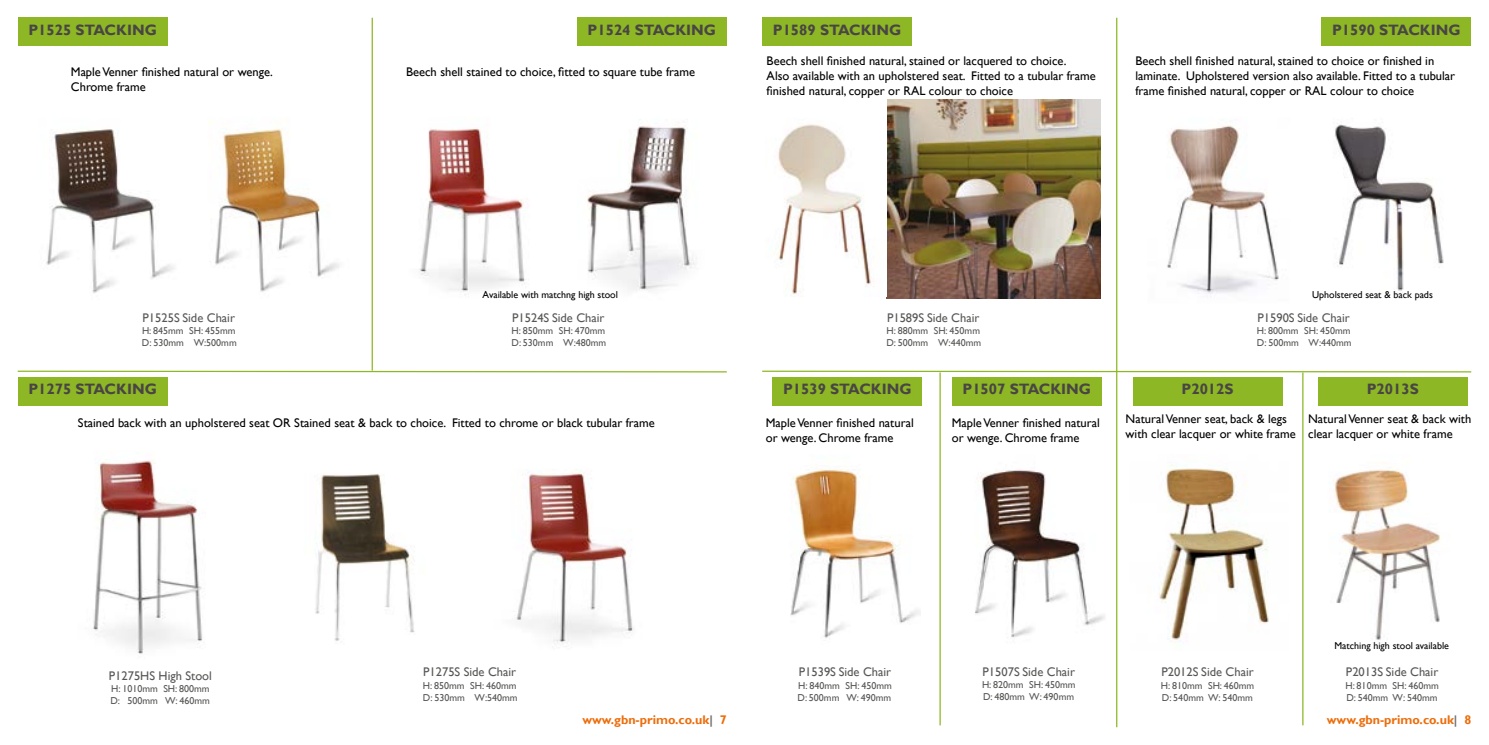
<style>
.page{position:relative;width:1489px;height:745px;background:#fff}
.page>*{position:absolute;margin:0;border:0;box-sizing:border-box;transform-origin:0 0}
.t1{font:700 15px "Gill Sans";color:#494545}
.t2{font:12.5px/15px "Gill Sans";color:#000}
.t3{font:12.5px "Gill Sans";color:#575756}
.t4{font:700 12.5px "Gill Sans";color:#ed6d0a}
.t5{font:10px/12px "Gill Sans";color:#575756}
.t6{font:10px "Gill Sans";color:#000}
.s1{color:#706f6f}
</style>
<div class="page">
<img style="left:209px;top:121px;width:130px;height:171px">
<hr style="left:371px;top:18px;width:2px;height:352px;background:#8db724">
<svg style="left:17px;top:370px;width:710px;height:3px"></svg>
<div style="left:18px;top:376px;width:149px;height:29px;background:#8db724"></div>
<img style="left:93px;top:460px;width:110px;height:194px">
<img style="left:315px;top:474px;width:100px;height:167px">
<img style="left:516px;top:471px;width:117px;height:174px">
<div style="left:18px;top:18px;width:149px;height:28px;background:#8db724"></div>
<div style="left:577px;top:18px;width:149px;height:28px;background:#8db724"></div>
<img style="left:46px;top:129px;width:128px;height:164px">
<img style="left:587px;top:125px;width:108px;height:166px">
<img style="left:419px;top:128px;width:110px;height:167px">
<img style="left:886px;top:99px;width:214px;height:199px">
<hr style="left:1116px;top:18px;width:1px;height:708px;background:#8db724">
<svg style="left:762px;top:370px;width:710px;height:3px"></svg>
<div style="left:762px;top:18px;width:150px;height:28px;background:#8db724"></div>
<div style="left:1321px;top:18px;width:149px;height:28px;background:#8db724"></div>
<img style="left:778px;top:124px;width:96px;height:171px">
<img style="left:1335px;top:123px;width:109px;height:168px">
<img style="left:1167px;top:125px;width:112px;height:172px">
<img style="left:790px;top:469px;width:130px;height:169px">
<img style="left:975px;top:469px;width:130px;height:169px">
<img style="left:1158px;top:465px;width:111px;height:177px">
<img style="left:1333px;top:467px;width:108px;height:173px">
<hr style="left:939px;top:372px;width:1px;height:353px;background:#8db724">
<hr style="left:1302px;top:372px;width:1px;height:353px;background:#8db724">
<div style="left:772px;top:376px;width:150px;height:29px;background:#8db724"></div>
<div style="left:951px;top:376px;width:150px;height:29px;background:#8db724"></div>
<div style="left:1132px;top:376px;width:150px;height:29px;background:#8db724"></div>
<div style="left:1317px;top:376px;width:150px;height:29px;background:#8db724"></div>
<p class="t1" style="left:28px;top:21px;width:130px">P1525 STACKING</p>
<p class="t1" style="left:587px;top:21px;width:130px">P1524 STACKING</p>
<p class="t2" style="left:71px;top:64px;width:203px">Maple Venner finished natural or wenge.<br>Chrome frame</p>
<p class="t2" style="left:406px;top:65px;width:290px">Beech shell stained to choice, fitted to square tube frame</p>
<p class="t1" style="left:772px;top:21px;width:130px">P1589 STACKING</p>
<p class="t1" style="left:1331px;top:21px;width:130px">P1590 STACKING</p>
<p class="t2" style="left:1135px;top:53px;width:321px">Beech shell finished natural, stained to choice or finished in laminate. Upholstered version also available. Fitted to a tubular frame finished natural, copper or RAL colour to choice</p>
<p class="t2" style="left:766px;top:53px;width:331px">Beech shell finished natural, stained or lacquered to choice.<br>Also available with an upholstered seat. Fitted to a tubular frame finished natural, copper or RAL colour to choice</p>
<p class="t3" style="left:143px;top:310px;width:94px">P1525S Side Chair</p>
<p class="t5" style="left:142px;top:324px;width:96px">H: 845mm SH: 455mm<br>D: 530mm W:500mm</p>
<p class="t6" style="left:482px;top:288px;width:137px">Available with matchng high stool</p>
<p class="t3" style="left:512px;top:310px;width:94px">P1524S Side Chair</p>
<p class="t5" style="left:511px;top:324px;width:96px">H: 850mm SH: 470mm<br>D: 530mm W:480mm</p>
<p class="t3" style="left:887px;top:310px;width:94px">P1589S Side Chair</p>
<p class="t5" style="left:886px;top:324px;width:96px">H: 880mm SH: 450mm<br>D: 500mm W:440mm</p>
<p class="t6" style="left:1311px;top:288px;width:122px">Upholstered seat &amp; back pads</p>
<p class="t3" style="left:1257px;top:310px;width:94px">P1590S Side Chair</p>
<p class="t5" style="left:1256px;top:324px;width:96px">H: 800mm SH: 450mm<br>D: 500mm W:440mm</p>
<p class="t1" style="left:28px;top:380px;width:130px">P1275 STACKING</p>
<p class="t2" style="left:78px;top:415px;width:578px">Stained back with an upholstered seat OR Stained seat &amp; back to choice. Fitted to chrome or black tubular frame</p>
<p class="t1" style="left:783px;top:380px;width:130px">P1539 STACKING</p>
<p class="t2" style="left:765px;top:415px;width:149px">Maple Venner finished natural or wenge. Chrome frame</p>
<p class="t1" style="left:962px;top:380px;width:130px">P1507 STACKING</p>
<p class="t2" style="left:951px;top:415px;width:149px">Maple Venner finished natural or wenge. Chrome frame</p>
<p class="t1" style="left:1181px;top:380px;width:54px">P2012S</p>
<p class="t2" style="left:1125px;top:411px;width:172px">Natural Venner seat, back &amp; legs with clear lacquer or white frame</p>
<p class="t1" style="left:1366px;top:380px;width:54px">P2013S</p>
<p class="t2" style="left:1307px;top:411px;width:164px">Natural Venner seat &amp; back with clear lacquer or white frame</p>
<p class="t3" style="left:109px;top:668px;width:105px">P1275HS High Stool</p>
<p class="t5" style="left:110px;top:682px;width:101px">H: 1010mm SH: 800mm<br>D: 500mm W: 460mm</p>
<p class="t3" style="left:423px;top:664px;width:95px">P1275S Side Chair</p>
<p class="t5" style="left:423px;top:678px;width:96px">H: 850mm SH: 460mm<br>D: 530mm W:540mm</p>
<p class="t4" style="left:582px;top:712px;width:146px">www.gbn-primo.co.uk<span class="s1">|</span> 7</p>
<p class="t3" style="left:798px;top:664px;width:94px">P1539S Side Chair</p>
<p class="t5" style="left:797px;top:678px;width:96px">H: 840mm SH: 450mm<br>D: 500mm W: 490mm</p>
<p class="t3" style="left:982px;top:664px;width:94px">P1507S Side Chair</p>
<p class="t5" style="left:981px;top:678px;width:95px">H: 820mm SH: 450mm<br>D: 480mm W: 490mm</p>
<p class="t3" style="left:1161px;top:664px;width:94px">P2012S Side Chair</p>
<p class="t5" style="left:1160px;top:678px;width:95px">H: 810mm SH: 460mm<br>D: 540mm W: 540mm</p>
<p class="t6" style="left:1334px;top:639px;width:116px">Matching high stool available</p>
<p class="t3" style="left:1345px;top:664px;width:94px">P2013S Side Chair</p>
<p class="t5" style="left:1345px;top:678px;width:95px">H: 810mm SH: 460mm<br>D: 540mm W: 540mm</p>
<p class="t4" style="left:1326px;top:712px;width:146px">www.gbn-primo.co.uk<span class="s1">|</span> 8</p>
</div>
